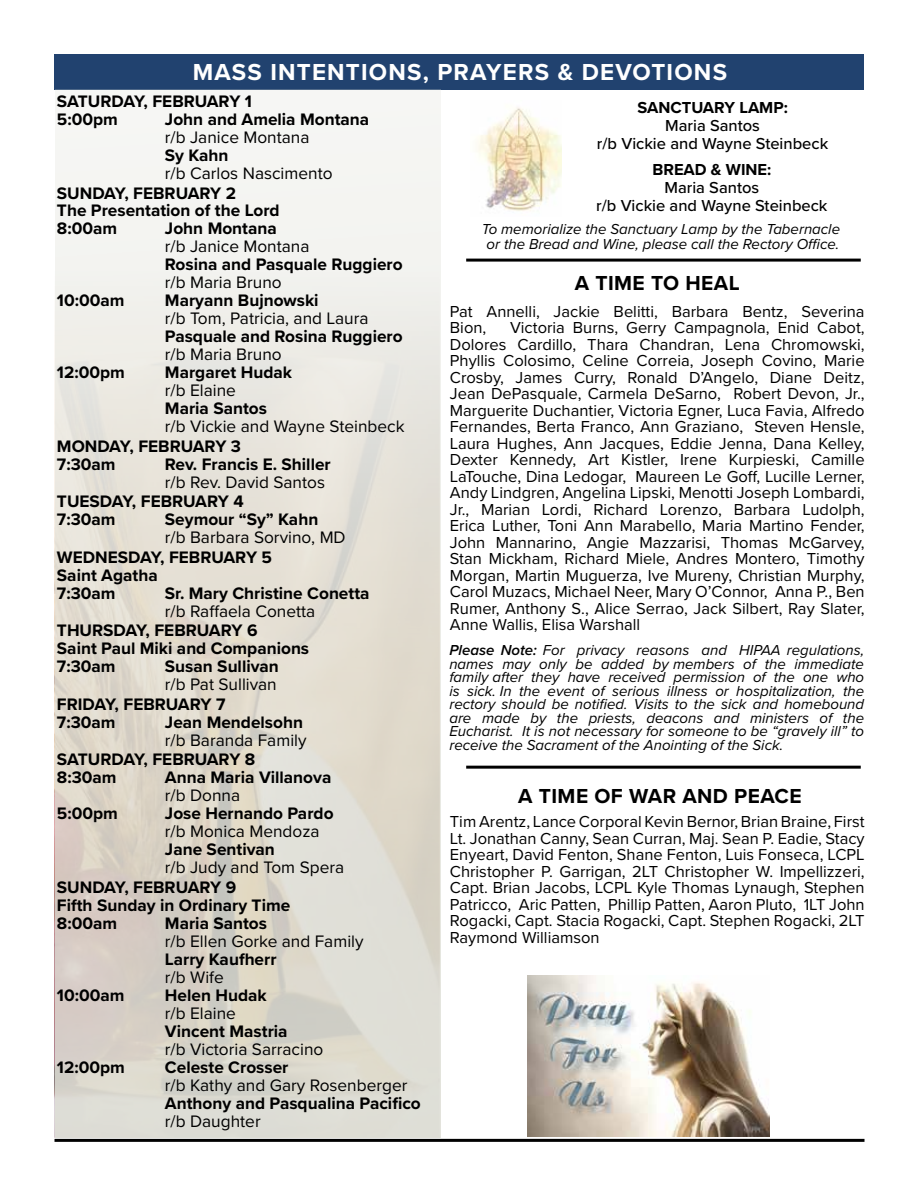
<style>
.page{position:relative;width:918px;height:1195px;background:#fff}
.page>*{position:absolute;margin:0;border:0;box-sizing:border-box;transform-origin:0 0}
.t1{font:700 24px "Proxima Nova";letter-spacing:.05em;color:#fff}
.t2{font:700 21px "Proxima Nova";letter-spacing:.02em;color:#000}
.t3{font:700 17.25px/18px "Proxima Nova";color:#000}
.t4{font:17.25px "Proxima Nova";color:#000}
.t5{font:16.5px/16.5px "Proxima Nova";color:#000;text-align:justify}
.t6{font:500 16.5px/18px "Proxima Nova";color:#000;text-align:center}
.t7{font:700 16.5px "Proxima Nova";color:#000}
.t8{font:italic 15px/13.5px "Proxima Nova";color:#000;text-align:justify}
.s1{font-weight:600}
</style>
<div class="page">
<div style="left:54px;top:54px;width:810px;height:35px;background:#21426f"></div>
<hr style="left:466px;top:259px;width:395px;height:3px;background:#000">
<img style="left:477px;top:107px;width:84px;height:104px">
<svg style="left:55px;top:89px;width:386px;height:1048px"></svg>
<hr style="left:466px;top:765px;width:395px;height:3px;background:#000">
<hr style="left:55px;top:1139px;width:810px;height:3px;background:#000">
<img style="left:528px;top:975px;width:241px;height:162px">
<h1 class="t1" style="left:193px;top:54px;width:536px">MASS INTENTIONS, PRAYERS &amp; DEVOTIONS</h1>
<p class="t3" style="left:57px;top:92px;width:197px">SATURDAY, FEBRUARY 1<br>5:00pm</p>
<p class="t3" style="left:165px;top:110px;width:206px">John and Amelia Montana</p>
<p class="t4" style="left:165px;top:124px;width:146px">r/b Janice Montana</p>
<p class="t3" style="left:165px;top:146px;width:65px">Sy Kahn</p>
<p class="t4" style="left:165px;top:160px;width:169px">r/b Carlos Nascimento</p>
<p class="t3" style="left:57px;top:183px;width:224px">SUNDAY, FEBRUARY 2<br>The Presentation of the Lord<br>8:00am</p>
<p class="t3" style="left:165px;top:219px;width:113px">John Montana</p>
<p class="t4" style="left:165px;top:234px;width:146px">r/b Janice Montana</p>
<p class="t3" style="left:165px;top:255px;width:239px">Rosina and Pasquale Ruggiero</p>
<p class="t4" style="left:165px;top:270px;width:118px">r/b Maria Bruno</p>
<p class="t3" style="left:57px;top:291px;width:69px">10:00am</p>
<p class="t3" style="left:165px;top:291px;width:155px">Maryann Bujnowski</p>
<p class="t4" style="left:165px;top:306px;width:205px">r/b Tom, Patricia, and Laura</p>
<p class="t3" style="left:165px;top:327px;width:239px">Pasquale and Rosina Ruggiero</p>
<p class="t4" style="left:165px;top:342px;width:118px">r/b Maria Bruno</p>
<p class="t3" style="left:57px;top:363px;width:69px">12:00pm</p>
<p class="t3" style="left:165px;top:363px;width:129px">Margaret Hudak</p>
<p class="t4" style="left:165px;top:378px;width:73px">r/b Elaine</p>
<p class="t3" style="left:165px;top:399px;width:104px">Maria Santos</p>
<p class="t4" style="left:165px;top:414px;width:241px">r/b Vickie and Wayne Steinbeck</p>
<p class="t3" style="left:57px;top:437px;width:186px">MONDAY, FEBRUARY 3<br>7:30am</p>
<p class="t3" style="left:165px;top:455px;width:167px">Rev. Francis E. Shiller</p>
<p class="t4" style="left:165px;top:469px;width:162px">r/b Rev. David Santos</p>
<p class="t3" style="left:57px;top:492px;width:188px">TUESDAY, FEBRUARY 4<br>7:30am</p>
<p class="t3" style="left:165px;top:510px;width:155px">Seymour “Sy” Kahn</p>
<p class="t4" style="left:165px;top:525px;width:182px">r/b Barbara Sorvino, MD</p>
<p class="t3" style="left:57px;top:548px;width:217px">WEDNESDAY, FEBRUARY 5<br>Saint Agatha<br>7:30am</p>
<p class="t3" style="left:165px;top:584px;width:206px">Sr. Mary Christine Conetta</p>
<p class="t4" style="left:165px;top:598px;width:152px">r/b Raffaela Conetta</p>
<p class="t3" style="left:57px;top:621px;width:254px">THURSDAY, FEBRUARY 6<br>Saint Paul Miki and Companions<br>7:30am</p>
<p class="t3" style="left:165px;top:657px;width:115px">Susan Sullivan</p>
<p class="t4" style="left:165px;top:672px;width:113px">r/b Pat Sullivan</p>
<p class="t3" style="left:57px;top:695px;width:170px">FRIDAY, FEBRUARY 7<br>7:30am</p>
<p class="t3" style="left:165px;top:713px;width:140px">Jean Mendelsohn</p>
<p class="t4" style="left:165px;top:727px;width:143px">r/b Baranda Family</p>
<p class="t3" style="left:57px;top:750px;width:200px">SATURDAY, FEBRUARY 8<br>8:30am</p>
<p class="t3" style="left:165px;top:768px;width:168px">Anna Maria Villanova</p>
<p class="t4" style="left:165px;top:783px;width:77px">r/b Donna</p>
<p class="t3" style="left:57px;top:804px;width:62px">5:00pm</p>
<p class="t3" style="left:165px;top:804px;width:170px">Jose Hernando Pardo</p>
<p class="t4" style="left:165px;top:819px;width:156px">r/b Monica Mendoza</p>
<p class="t3" style="left:165px;top:840px;width:111px">Jane Sentivan</p>
<p class="t4" style="left:165px;top:855px;width:181px">r/b Judy and Tom Spera</p>
<p class="t3" style="left:57px;top:878px;width:235px">SUNDAY, FEBRUARY 9<br>Fifth Sunday in Ordinary Time<br>8:00am</p>
<p class="t3" style="left:165px;top:914px;width:104px">Maria Santos</p>
<p class="t4" style="left:165px;top:928px;width:200px">r/b Ellen Gorke and Family</p>
<p class="t3" style="left:165px;top:949px;width:113px">Larry Kaufherr</p>
<p class="t4" style="left:165px;top:964px;width:60px">r/b Wife</p>
<p class="t3" style="left:57px;top:985px;width:69px">10:00am</p>
<p class="t3" style="left:165px;top:985px;width:103px">Helen Hudak</p>
<p class="t4" style="left:165px;top:1000px;width:73px">r/b Elaine</p>
<p class="t3" style="left:165px;top:1021px;width:124px">Vincent Mastria</p>
<p class="t4" style="left:165px;top:1036px;width:160px">r/b Victoria Sarracino</p>
<p class="t3" style="left:57px;top:1057px;width:69px">12:00pm</p>
<p class="t3" style="left:165px;top:1057px;width:125px">Celeste Crosser</p>
<p class="t4" style="left:165px;top:1072px;width:244px">r/b Kathy and Gary Rosenberger</p>
<p class="t3" style="left:165px;top:1093px;width:257px">Anthony and Pasqualina Pacifico</p>
<p class="t4" style="left:165px;top:1108px;width:97px">r/b Daughter</p>
<p class="t7" style="left:637px;top:95px;width:152px">SANCTUARY LAMP:</p>
<p class="t6" style="left:597px;top:116px;width:233px">Maria Santos<br>r/b Vickie and Wayne Steinbeck</p>
<p class="t7" style="left:652px;top:157px;width:120px">BREAD &amp; WINE:</p>
<p class="t6" style="left:596px;top:178px;width:233px">Maria Santos<br>r/b Vickie and Wayne Steinbeck</p>
<p class="t8" style="left:482px;top:221px;width:360px;line-height:15px;text-align:center">To memorialize the Sanctuary Lamp by the Tabernacle or the Bread and Wine, please call the Rectory Office.</p>
<p class="t2" style="left:575px;top:267px;width:166px">A TIME TO HEAL</p>
<p class="t5" style="left:450px;top:302px;width:416px">Pat Annelli, Jackie Belitti, Barbara Bentz, Severina<br>Bion,</p>
<p class="t5" style="left:450px;top:319px;width:416px;text-indent:60px">Victoria Burns, Gerry Campagnola, Enid Cabot, Dolores Cardillo, Thara Chandran, Lena Chromowski, Phyllis Colosimo, Celine Correia, Joseph Covino, Marie Crosby, James Curry, Ronald D’Angelo, Diane Deitz, Jean DePasquale, Carmela DeSarno, Robert Devon, Jr., Marguerite Duchantier, Victoria Egner, Luca Favia, Alfredo Fernandes, Berta Franco, Ann Graziano, Steven Hensle, Laura Hughes, Ann Jacques, Eddie Jenna, Dana Kelley, Dexter Kennedy, Art Kistler, Irene Kurpieski, Camille LaTouche, Dina Ledogar, Maureen Le Goff, Lucille Lerner, Andy Lindgren, Angelina Lipski, Menotti Joseph Lombardi, Jr., Marian Lordi, Richard Lorenzo, Barbara Ludolph, Erica Luther, Toni Ann Marabello, Maria Martino Fender, John Mannarino, Angie Mazzarisi, Thomas McGarvey, Stan Mickham, Richard Miele, Andres Montero, Timothy Morgan, Martin Muguerza, Ive Mureny, Christian Murphy, Carol Muzacs, Michael Neer, Mary O’Connor, Anna P., Ben Rumer, Anthony S., Alice Serrao, Jack Silbert, Ray Slater, Anne Wallis, Elisa Warshall</p>
<p class="t8" style="left:449px;top:643px;width:416px"><span class="s1">Please Note:</span> For privacy reasons and HIPAA regulations, names may only be added by members of the immediate family after they have received permission of the one who is sick. In the event of serious illness or hospitalization, the rectory should be notified. Visits to the sick and homebound are made by the priests, deacons and ministers of the Eucharist. It is not necessary for someone to be “gravely ill” to receive the Sacrament of the Anointing of the Sick.</p>
<p class="t2" style="left:518px;top:780px;width:285px">A TIME OF WAR AND PEACE</p>
<p class="t5" style="left:450px;top:813px;width:416px">Tim Arentz, Lance Corporal Kevin Bernor, Brian Braine, First Lt. Jonathan Canny, Sean Curran, Maj. Sean P. Eadie, Stacy Enyeart, David Fenton, Shane Fenton, Luis Fonseca, LCPL Christopher P. Garrigan, 2LT Christopher W. Impellizzeri, Capt. Brian Jacobs, LCPL Kyle Thomas Lynaugh, Stephen Patricco, Aric Patten, Phillip Patten, Aaron Pluto, 1LT John Rogacki, Capt. Stacia Rogacki, Capt. Stephen Rogacki, 2LT Raymond Williamson</p>
</div>
